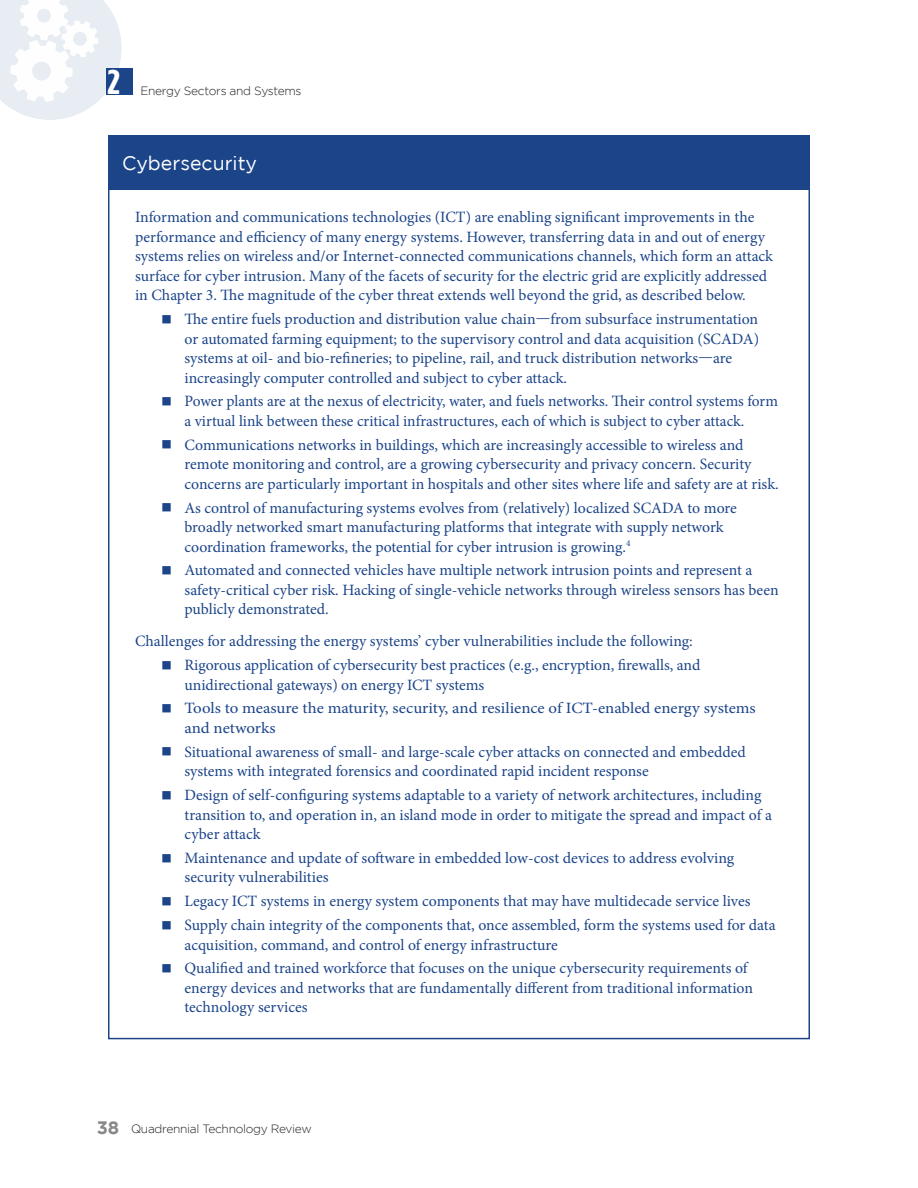
<style>
.page{position:relative;width:918px;height:1188px;background:#fff}
.page>*{position:absolute;margin:0;border:0;box-sizing:border-box;transform-origin:0 0}
.t1{font:700 34.65px "Gotham Condensed";color:#fff;scale:1.15 1}
.Sidebar_header{font:19.5px "Gotham";color:#fff}
.Bullet_Text{font:15.75px/19.5px "Minion Pro";color:#1b4489}
.Sidebar_body_text{font:15.75px/19.5px "Minion Pro";color:#1b4489}
.Bullet_Text-2{font:15.75px/19.5px "Minion Pro";color:#1b4489;scale:1.07 1}
.t2{font:300 12px "Gotham";letter-spacing:-.025em;color:#231f20}
.s1{font-weight:700;font-size:18px;color:#8a888a}
</style>
<div class="page">
<svg style="left:0;top:0;width:122px;height:120px"></svg>
<div style="left:106px;top:68px;width:27px;height:27px;background:#1b4489"></div>
<div style="left:108px;top:136px;width:702px;height:54px;background:#1b4489"></div>
<h1 class="t1" style="left:107px;top:62px;width:13px">2</h1>
<p class="t2" style="left:140px;top:84px;width:163px">Energy Sectors and Systems</p>
<p class="Sidebar_header" style="left:122px;top:152px;width:136px">Cybersecurity</p>
<p class="Sidebar_body_text" style="left:135px;top:208px;width:639px">Information and communications technologies (ICT) are enabling significant improvements in the performance and efficiency of many energy systems. However, transferring data in and out of energy systems relies on wireless and/or Internet-connected communications channels, which form an attack surface for cyber intrusion. Many of the facets of security for the electric grid are explicitly addressed in Chapter 3. The magnitude of the cyber threat extends well beyond the grid, as described below.</p>
<p class="Bullet_Text" style="left:185px;top:309px;width:576px;text-indent:-22px">■ The entire fuels production and distribution value chain—from subsurface instrumentation or automated farming equipment; to the supervisory control and data acquisition (SCADA) systems at oil- and bio-refineries; to pipeline, rail, and truck distribution networks—are increasingly computer controlled and subject to cyber attack.</p>
<p class="Bullet_Text" style="left:185px;top:392px;width:595px;text-indent:-22px">■ Power plants are at the nexus of electricity, water, and fuels networks. Their control systems form a virtual link between these critical infrastructures, each of which is subject to cyber attack.</p>
<p class="Bullet_Text" style="left:185px;top:435px;width:596px;text-indent:-22px">■ Communications networks in buildings, which are increasingly accessible to wireless and remote monitoring and control, are a growing cybersecurity and privacy concern. Security concerns are particularly important in hospitals and other sites where life and safety are at risk.</p>
<p class="Bullet_Text" style="left:185px;top:498px;width:554px;text-indent:-22px">■ As control of manufacturing systems evolves from (relatively) localized SCADA to more broadly networked smart manufacturing platforms that integrate with supply network coordination frameworks, the potential for cyber intrusion is growing.<sup>4</sup></p>
<p class="Bullet_Text" style="left:185px;top:561px;width:596px;text-indent:-22px">■ Automated and connected vehicles have multiple network intrusion points and represent a safety-critical cyber risk. Hacking of single-vehicle networks through wireless sensors has been publicly demonstrated.</p>
<p class="Sidebar_body_text" style="left:135px;top:632px;width:559px">Challenges for addressing the energy systems’ cyber vulnerabilities include the following:</p>
<p class="Bullet_Text" style="left:185px;top:655px;width:517px;text-indent:-22px">■ Rigorous application of cybersecurity best practices (e.g., encryption, firewalls, and unidirectional gateways) on energy ICT systems</p>
<p class="Bullet_Text-2" style="left:185px;top:699px;width:535px;text-indent:-22px">■ Tools to measure the maturity, security, and resilience of ICT-enabled energy systems and networks</p>
<p class="Bullet_Text" style="left:185px;top:742px;width:563px;text-indent:-22px">■ Situational awareness of small- and large-scale cyber attacks on connected and embedded systems with integrated forensics and coordinated rapid incident response</p>
<p class="Bullet_Text" style="left:185px;top:785px;width:589px;text-indent:-22px">■ Design of self-configuring systems adaptable to a variety of network architectures, including transition to, and operation in, an island mode in order to mitigate the spread and impact of a cyber attack</p>
<p class="Bullet_Text" style="left:185px;top:848px;width:551px;text-indent:-22px">■ Maintenance and update of software in embedded low-cost devices to address evolving security vulnerabilities</p>
<p class="Bullet_Text" style="left:162px;top:891px;width:590px">■ Legacy ICT systems in energy system components that may have multidecade service lives</p>
<p class="Bullet_Text" style="left:185px;top:915px;width:593px;text-indent:-22px">■ Supply chain integrity of the components that, once assembled, form the systems used for data acquisition, command, and control of energy infrastructure</p>
<p class="Bullet_Text" style="left:185px;top:959px;width:570px;text-indent:-22px">■ Qualified and trained workforce that focuses on the unique cybersecurity requirements of energy devices and networks that are fundamentally different from traditional information technology services</p>
<p class="t2" style="left:97px;top:1122px;width:216px"><span class="s1">38</span> Quadrennial Technology Review</p>
</div>
